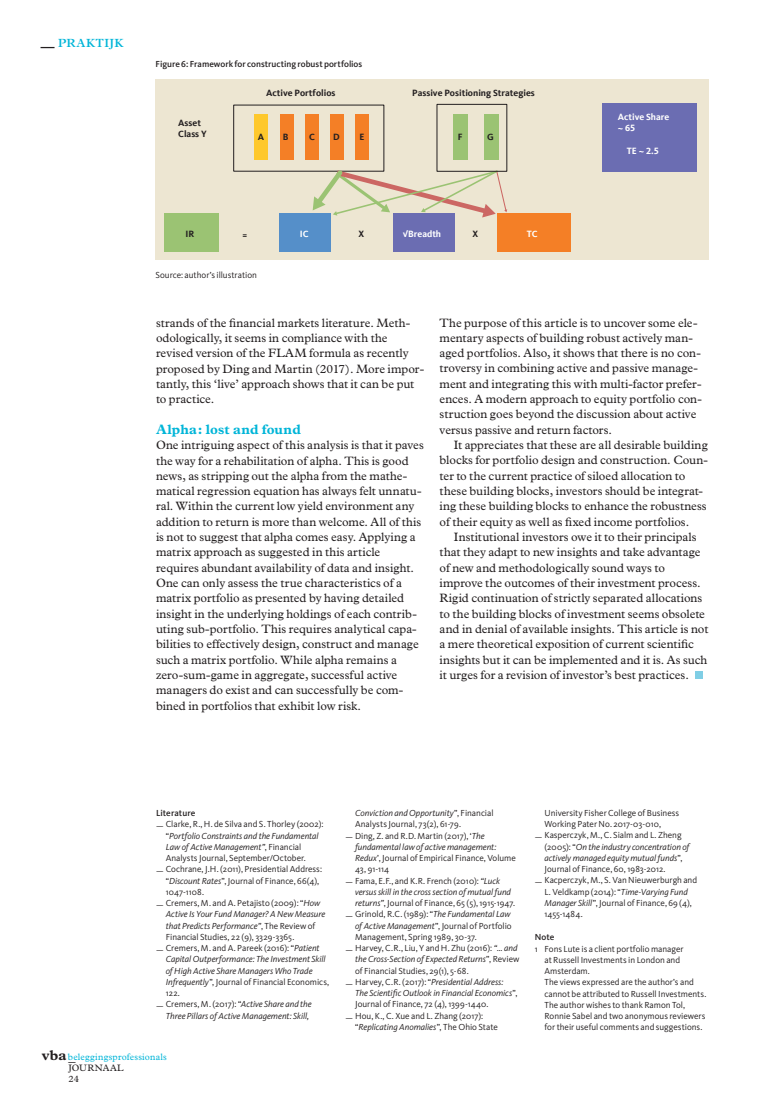
<style>
.page{position:relative;width:780px;height:1117px;background:#fff}
.page>*{position:absolute;margin:0;border:0;box-sizing:border-box;transform-origin:0 0}
.t1{font:700 14.25px "Plantin";color:#231f20}
.t2{font:700 13.75px "Plantin";letter-spacing:.01em;color:#00b5d8}
.t3{font:12.25px/15.2px "Plantin";color:#231f20}
.t4{font:600 11.88px "Plantin";letter-spacing:.025em;color:#00b5d8}
.t5{font:700 9.38px/11.2px "Kievit Offc";color:#231f20}
.t6{font:9.38px "Plantin";letter-spacing:.02em;color:#00b5d8}
.t7{font:700 9.38px/11.2px "Kievit Offc";color:#fff}
.t8{font:9.38px/10.6px "Plantin";letter-spacing:.025em;color:#231f20}
.t9{font:9px/11.2px "Kievit OT";letter-spacing:-.005em;color:#231f20}
.t10{font:italic 9px/11.2px "Kievit OT";letter-spacing:-.005em;color:#231f20}
.t11{font:500 9px "Kievit OT";color:#231f20}
.s1{font-size:13.75px;color:#231f20}
.s2{font-style:italic}
.s3{font-style:normal}
.s4{font-weight:700;font-size:14.25px;color:#231f20}
</style>
<div class="page">
<div style="left:694px;top:671px;width:8px;height:8px;background:#7fcee5"></div>
<div style="left:155px;top:79px;width:553px;height:181px;background:#ede6d2"></div>
<div style="left:255px;top:115px;width:13px;height:45px;background:#fec82c"></div>
<div style="left:280px;top:115px;width:13px;height:45px;background:#f47f26"></div>
<div style="left:305px;top:115px;width:13px;height:45px;background:#f47f26"></div>
<div style="left:330px;top:115px;width:13px;height:45px;background:#f47f26"></div>
<div style="left:355px;top:115px;width:14px;height:45px;background:#f47f26"></div>
<div style="left:453px;top:115px;width:15px;height:45px;background:#9bc373"></div>
<div style="left:484px;top:115px;width:14px;height:45px;background:#9bc373"></div>
<div style="left:436px;top:104px;width:71px;height:67px;border:1px solid #231f20"></div>
<div style="left:602px;top:104px;width:95px;height:68px;background:#6b6db2"></div>
<svg style="left:312px;top:166px;width:195px;height:51px"></svg>
<div style="left:165px;top:213px;width:54px;height:39px;background:#9bc373"></div>
<div style="left:280px;top:213px;width:51px;height:39px;background:#558fc9"></div>
<div style="left:393px;top:213px;width:61px;height:39px;background:#6b6db2"></div>
<div style="left:497px;top:213px;width:74px;height:39px;background:#f47f26"></div>
<p class="t4" style="left:41px;top:36px;width:84px"><span class="s1">—</span> PRAKTIJK</p>
<p class="t11" style="left:155px;top:59px;width:208px">Figure 6: Framework for constructing robust portfolios</p>
<p class="t5" style="left:266px;top:88px;width:71px">Active Portfolios</p>
<p class="t5" style="left:178px;top:117px;width:30px">Asset<br>Class Y</p>
<p class="t5" style="left:258px;top:132px;width:8px">A</p>
<p class="t5" style="left:283px;top:132px;width:7px">B</p>
<p class="t5" style="left:309px;top:132px;width:7px">C</p>
<p class="t5" style="left:333px;top:132px;width:8px">D</p>
<p class="t5" style="left:359px;top:132px;width:6px">E</p>
<p class="t5" style="left:487px;top:132px;width:8px">G</p>
<p class="t5" style="left:412px;top:88px;width:124px">Passive Positioning Strategies</p>
<p class="t5" style="left:458px;top:132px;width:6px">F</p>
<p class="t5" style="left:185px;top:228px;width:10px">IR</p>
<p class="t5" style="left:242px;top:229px;width:7px">=</p>
<p class="t7" style="left:300px;top:228px;width:10px">IC</p>
<p class="t5" style="left:358px;top:228px;width:7px">X</p>
<p class="t5" style="left:472px;top:228px;width:7px">X</p>
<p class="t7" style="left:527px;top:228px;width:12px">TC</p>
<p class="t9" style="left:155px;top:269px;width:103px">Source: author’s illustration</p>
<p class="t7" style="left:617px;top:111px;width:53px">Active Share ~ 65</p>
<p class="t7" style="left:626px;top:145px;width:34px">TE ~ 2.5</p>
<p class="t3" style="left:156px;top:315px;width:270px">strands of the financial markets literature. Meth&shy;odologically, it seems in compliance with the revised version of the FLAM formula as recently proposed by Ding and Martin (2017). More impor&shy;tantly, this ‘live’ approach shows that it can be put to practice.</p>
<p class="t2" style="left:156px;top:421px;width:146px">Alpha: lost and found</p>
<p class="t3" style="left:156px;top:437px;width:269px">One intriguing aspect of this analysis is that it paves the way for a rehabilitation of alpha. This is good news, as stripping out the alpha from the mathe&shy;matical regression equation has always felt unnatu&shy;ral. Within the current low yield environment any addition to return is more than welcome. All of this is not to suggest that alpha comes easy. Applying a matrix approach as suggested in this article requires abundant availability of data and insight.<br>One can only assess the true characteristics of a matrix portfolio as presented by having detailed insight in the underlying holdings of each contrib&shy;uting sub-portfolio. This requires analytical capa&shy;bilities to effectively design, construct and manage such a matrix portfolio. While alpha remains a zero-sum-game in aggregate, successful active managers do exist and can successfully be com&shy;bined in portfolios that exhibit low risk.</p>
<p class="t3" style="left:439px;top:315px;width:264px">The purpose of this article is to uncover some ele&shy;mentary aspects of building robust actively man&shy;aged portfolios. Also, it shows that there is no con&shy;troversy in combining active and passive manage&shy;ment and integrating this with multi-factor prefer&shy;ences. A modern approach to equity portfolio con&shy;struction goes beyond the discussion about active versus passive and return factors.</p>
<p class="t3" style="left:439px;top:437px;width:270px;text-indent:14px">It appreciates that these are all desirable building blocks for portfolio design and construction. Coun&shy;ter to the current practice of siloed allocation to these building blocks, investors should be integrat&shy;ing these building blocks to enhance the robustness of their equity as well as fixed income portfolios.</p>
<p class="t3" style="left:439px;top:529px;width:270px;text-indent:14px">Institutional investors owe it to their principals that they adapt to new insights and take advantage of new and methodologically sound ways to improve the outcomes of their investment process.<br>Rigid continuation of strictly separated allocations to the building blocks of investment seems obsolete and in denial of available insights. This article is not a mere theoretical exposition of current scientific insights but it can be implemented and it is. As such it urges for a revision of investor’s best practices.</p>
<p class="t11" style="left:156px;top:807px;width:41px">Literature</p>
<p class="t9" style="left:166px;top:818px;width:159px;text-indent:-10px">— Clarke, R., H. de Silva and S. Thorley (2002): “<span class="s2">Portfolio Constraints and the Fundamental Law of Active Management”</span>, Financial Analysts Journal, September/October.</p>
<p class="t9" style="left:166px;top:863px;width:158px;text-indent:-10px">— Cochrane, J.H. (2011), Presidential Address: “<span class="s2">Discount Rates</span>”, Journal of Finance, 66(4),<br>1047-1108.</p>
<p class="t9" style="left:166px;top:897px;width:161px;text-indent:-10px">— Cremers, M. and A. Petajisto (2009): “<span class="s2">How Active Is Your Fund Manager? A New Measure that Predicts Performance”</span>, The Review of Financial Studies, 22 (9), 3329-3365.</p>
<p class="t10" style="left:166px;top:942px;width:165px;text-indent:-10px"><span class="s3">— Cremers, M. and A. Pareek (2016): “</span>Patient Capital Outperformance: The Investment Skill of High Active Share Managers Who Trade Infrequently<span class="s3">”, Journal of Financial Economics, 122.</span></p>
<p class="t10" style="left:156px;top:998px;width:157px;text-align:right"><span class="s3">— Cremers, M. (2017): “</span>Active Share and the<br>Three Pillars of Active Management: Skill,</p>
<p class="t9" style="left:355px;top:807px;width:140px"><span class="s2">Conviction and Opportunity</span>”, Financial<br>Analysts Journal, 73(2), 61-79.</p>
<p class="t9" style="left:355px;top:829px;width:162px;text-indent:-10px">— Ding, Z. and R.D. Martin (2017), ‘<span class="s2">The fundamental law of active management:<br>Redux</span>’, Journal of Empirical Finance, Volume 43, 91-114</p>
<p class="t9" style="left:355px;top:874px;width:162px;text-indent:-10px">— Fama, E.F., and K.R. French (2010): <span class="s2">“Luck versus skill in the cross section of mutual fund returns”</span>, Journal of Finance, 65 (5), 1915-1947.</p>
<p class="t9" style="left:355px;top:908px;width:158px;text-indent:-10px">— Grinold, R.C. (1989): “<span class="s2">The Fundamental Law of Active Management</span>”, Journal of Portfolio<br>Management, Spring 1989, 30-37.</p>
<p class="t9" style="left:355px;top:942px;width:166px;text-indent:-10px">— Harvey, C.R., Liu, Y and H. Zhu (2016): <span class="s2">“… and the Cross-Section of Expected Returns</span>”, Review of Financial Studies, 29(1), 5-68.</p>
<p class="t10" style="left:355px;top:975px;width:164px;text-indent:-10px"><span class="s3">— Harvey, C.R. (2017): “</span>Presidential Address:<br>The Scientific Outlook in Financial Economics<span class="s3">”,<br>Journal of Finance, 72 (4), 1399-1440.</span></p>
<p class="t9" style="left:355px;top:1009px;width:144px;text-indent:-10px">— Hou, K., C. Xue and L. Zhang (2017): “<span class="s2">Replicating Anomalies</span>”, The Ohio State</p>
<p class="t9" style="left:544px;top:807px;width:136px">University Fisher College of Business<br>Working Pater No. 2017-03-010,</p>
<p class="t9" style="left:544px;top:829px;width:147px;text-indent:-10px">— Kasperczyk, M., C. Sialm and L. Zheng (2005): “<span class="s2">On the industry concentration of actively managed equity mutual funds</span>”, Journal of Finance, 60, 1983-2012.</p>
<p class="t9" style="left:544px;top:874px;width:154px;text-indent:-10px">— Kacperczyk, M., S. Van Nieuwerburgh and L. Veldkamp (2014): “<span class="s2">Time-Varying Fund Manager Skill</span>”, Journal of Finance, 69 (4), 1455-1484.</p>
<p class="t11" style="left:534px;top:932px;width:21px">Note</p>
<p class="t9" style="left:544px;top:942px;width:163px;text-indent:-10px">1 Fons Lute is a client portfolio manager<br>at Russell Investments in London and Amsterdam.<br>The views expressed are the author’s and cannot be attributed to Russell Investments.<br>The author wishes to thank Ramon Tol, Ronnie Sabel and two anonymous reviewers for their useful comments and suggestions.</p>
<p class="t6" style="left:42px;top:1051px;width:127px"><span class="s4">vba</span>beleggingsprofessionals</p>
<p class="t1" style="left:69px;top:1047px;width:9px">_</p>
<p class="t8" style="left:68px;top:1062px;width:57px">JOURNAAL<br>24</p>
</div>
